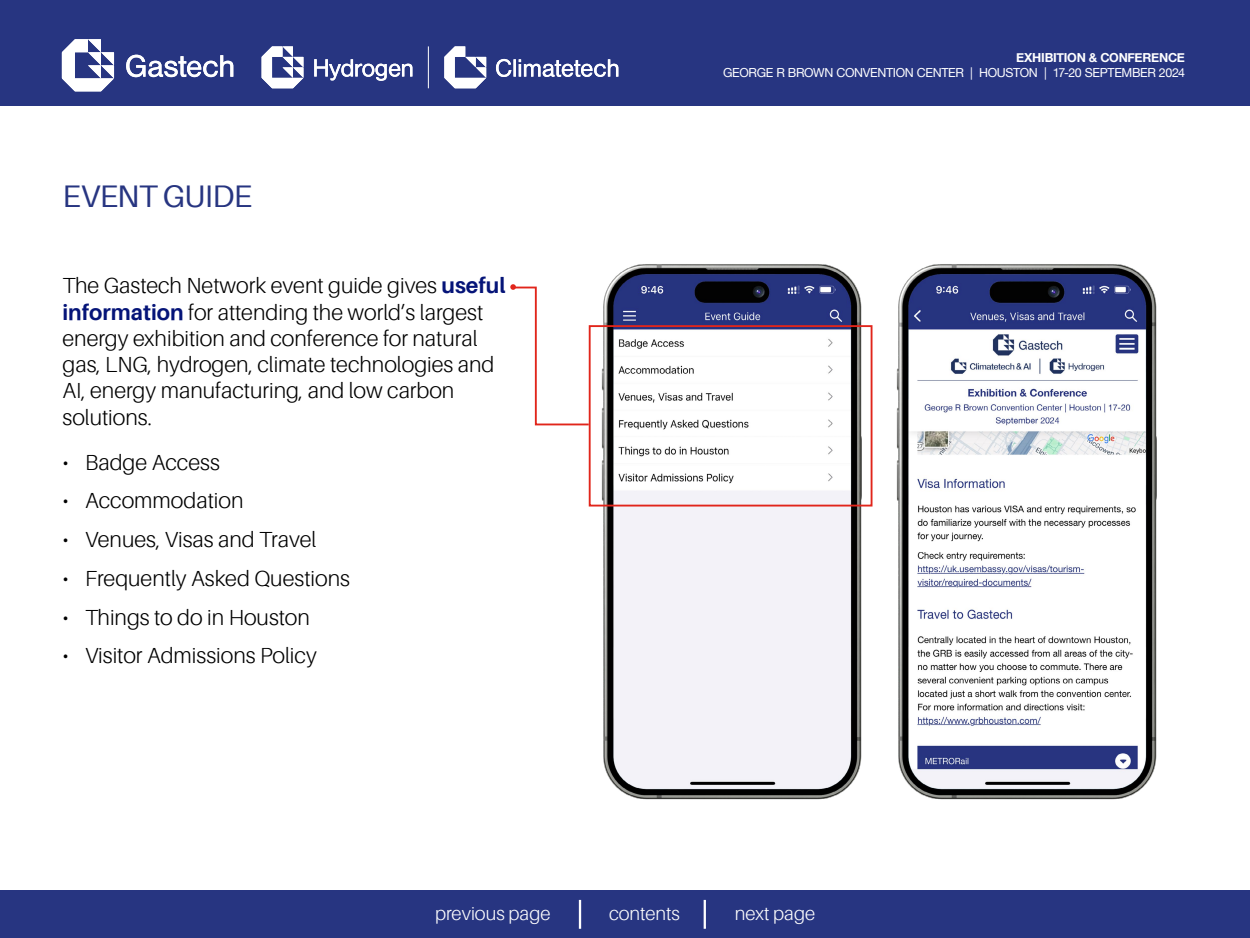
<style>
.page{position:relative;width:1250px;height:938px;background:#273581}
.page>*{position:absolute;margin:0;border:0;box-sizing:border-box;transform-origin:0 0}
.t1{font:31.25px "Aileron";letter-spacing:-.025em;color:#273581}
.t2{font:300 21.88px/26.2px "Aileron";color:#000}
.t3{font:300 18.75px "Aileron";color:#fff}
.t4{font:12.44px "Helvetica Neue";letter-spacing:-.025em;color:#fff}
.t5{font:700 12.44px "Helvetica Neue";letter-spacing:-.02em;color:#fff}
.s1{font-weight:700;color:#051478}
</style>
<div class="page">
<div style="left:704px;top:899px;width:2px;height:29px;background:#273581;border:1px solid #fff"></div>
<div style="left:579px;top:899px;width:2px;height:29px;background:#273581;border:1px solid #fff"></div>
<div style="left:0;top:106px;width:1250px;height:783px;background:#fff"></div>
<img style="left:588px;top:264px;width:265px;height:536px">
<img style="left:853px;top:264px;width:304px;height:536px">
<div style="left:589px;top:325px;width:283px;height:181px;border:2px solid #e1251b"></div>
<svg style="left:510px;top:284px;width:81px;height:142px"></svg>
<svg style="left:62px;top:39px;width:52px;height:52px"></svg>
<svg style="left:126px;top:55px;width:107px;height:22px"></svg>
<svg style="left:262px;top:46px;width:41px;height:42px"></svg>
<svg style="left:314px;top:59px;width:98px;height:22px"></svg>
<svg style="left:496px;top:59px;width:122px;height:18px"></svg>
<svg style="left:444px;top:46px;width:42px;height:42px"></svg>
<hr style="left:428px;top:46px;width:1px;height:42px;background:#fff">
<h1 class="t1" style="left:63px;top:179px;width:191px">EVENT GUIDE</h1>
<p class="t2" style="left:62px;top:273px;width:445px">The Gastech Network event guide gives <span class="s1">useful information</span> for attending the world’s largest energy exhibition and conference for natural gas, LNG, hydrogen, climate technologies and AI, energy manufacturing, and low carbon solutions.</p>
<p class="t2" style="left:62px;top:449px;width:159px">• Badge Access</p>
<p class="t2" style="left:62px;top:488px;width:183px">• Accommodation</p>
<p class="t2" style="left:62px;top:526px;width:255px">• Venues, Visas and Travel</p>
<p class="t2" style="left:62px;top:565px;width:289px">• Frequently Asked Questions</p>
<p class="t2" style="left:62px;top:604px;width:249px">• Things to do in Houston</p>
<p class="t2" style="left:62px;top:643px;width:256px">• Visitor Admissions Policy</p>
<p class="t5" style="left:1016px;top:48px;width:170px">EXHIBITION &amp; CONFERENCE</p>
<p class="t4" style="left:723px;top:64px;width:463px">GEORGE R BROWN CONVENTION CENTER | HOUSTON | 17-20 SEPTEMBER 2024</p>
<p class="t3" style="left:435px;top:903px;width:117px">previous page</p>
<p class="t3" style="left:609px;top:903px;width:72px">contents</p>
<p class="t3" style="left:735px;top:903px;width:82px">next page</p>
</div>
